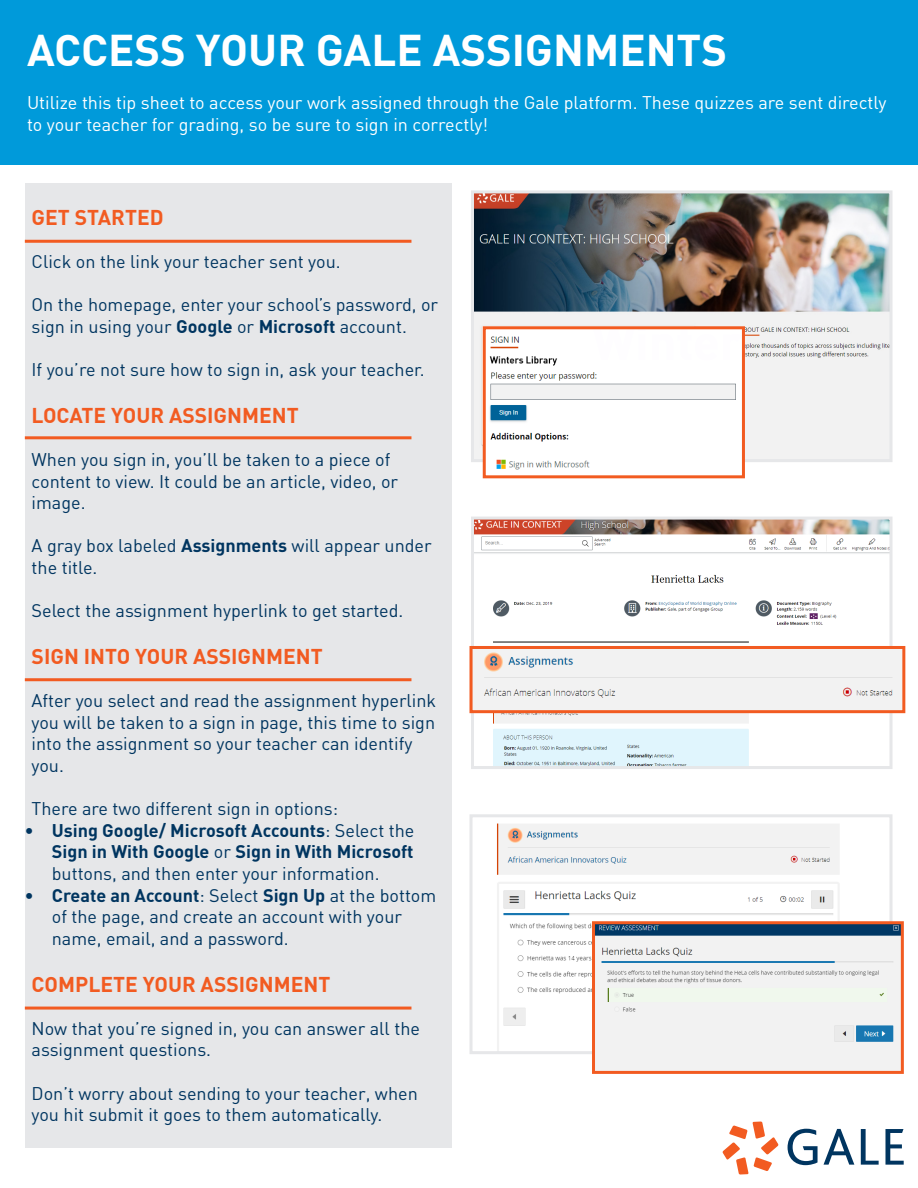
<style>
.page{position:relative;width:918px;height:1188px;background:#fff}
.page>*{position:absolute;margin:0;border:0;box-sizing:border-box;transform-origin:0 0}
.t1{font:700 43.5px "DIN";color:#fff}
.t2{font:700 21px "DIN";color:#f25b21}
.t3{font:18px/21.6px "DIN";color:#003560}
.t4{font:18px/21.6px "DIN";color:#fff}
.t5{font:700 18px/21.6px "DIN";color:#003560;text-align:justify}
.s1{font-weight:700}
.s2{font-weight:400}
</style>
<div class="page">
<div style="left:0;top:0;width:918px;height:164px;background:#009ada"></div>
<div style="left:25px;top:184px;width:426px;height:964px;background:#e6e7e9"></div>
<hr style="left:25px;top:240px;width:386px;height:3px;background:#f25b21">
<hr style="left:25px;top:1007px;width:386px;height:3px;background:#f25b21">
<hr style="left:25px;top:678px;width:386px;height:3px;background:#f25b21">
<hr style="left:25px;top:436px;width:386px;height:3px;background:#f25b21">
<img style="left:475px;top:194px;width:413px;height:264px">
<div style="left:471px;top:190px;width:421px;height:272px;border:3px solid #e6e7e9"></div>
<img style="left:487px;top:330px;width:254px;height:140px">
<div style="left:483px;top:326px;width:262px;height:152px;border:3px solid #f25b21"></div>
<img style="left:475px;top:521px;width:413px;height:244px">
<div style="left:471px;top:517px;width:421px;height:252px;border:3px solid #e6e7e9"></div>
<img style="left:497px;top:823px;width:342px;height:227px">
<div style="left:470px;top:814px;width:422px;height:240px;border:3px solid #e6e7e9"></div>
<svg style="left:723px;top:1121px;width:55px;height:54px"></svg>
<svg style="left:788px;top:1129px;width:30px;height:36px"></svg>
<svg style="left:824px;top:1129px;width:30px;height:36px"></svg>
<svg style="left:861px;top:1129px;width:18px;height:36px"></svg>
<svg style="left:885px;top:1129px;width:19px;height:36px"></svg>
<img style="left:596px;top:925px;width:304px;height:145px">
<div style="left:592px;top:921px;width:312px;height:153px;border:3px solid #f25b21"></div>
<img style="left:474px;top:650px;width:427px;height:59px">
<div style="left:470px;top:646px;width:435px;height:67px;border:3px solid #f25b21"></div>
<p class="t1" style="left:27px;top:22px;width:702px">ACCESS YOUR GALE ASSIGNMENTS</p>
<p class="t4" style="left:27px;top:92px;width:861px">Utilize this tip sheet to access your work assigned through the Gale platform. These quizzes are sent directly to your teacher for grading, so be sure to sign in correctly!</p>
<p class="t2" style="left:32px;top:203px;width:133px">GET STARTED</p>
<p class="t3" style="left:32px;top:250px;width:311px">Click on the link your teacher sent you.</p>
<p class="t3" style="left:32px;top:294px;width:408px">On the homepage, enter your school’s password, or sign in using your <span class="s1">Google</span> or <span class="s1">Microsoft</span> account.</p>
<p class="t3" style="left:32px;top:358px;width:394px">If you’re not sure how to sign in, ask your teacher.</p>
<p class="t2" style="left:32px;top:401px;width:269px">LOCATE YOUR ASSIGNMENT</p>
<p class="t3" style="left:32px;top:448px;width:368px">When you sign in, you’ll be taken to a piece of content to view. It could be an article, video, or image.</p>
<p class="t3" style="left:32px;top:535px;width:402px">A gray box labeled <span class="s1">Assignments</span> will appear under the title.</p>
<p class="t3" style="left:32px;top:600px;width:373px">Select the assignment hyperlink to get started.</p>
<p class="t2" style="left:32px;top:643px;width:293px">SIGN INTO YOUR ASSIGNMENT</p>
<p class="t3" style="left:32px;top:690px;width:406px">After you select and read the assignment hyperlink you will be taken to a sign in page, this time to sign into the assignment so your teacher can identify you.</p>
<p class="t3" style="left:32px;top:798px;width:308px">There are two different sign in options:</p>
<p class="t5" style="left:52px;top:819px;width:364px;text-indent:-27px">• Using Google/ Microsoft Accounts<span class="s2">: Select the </span>Sign in With Google <span class="s2">or</span> Sign in With Microsoft <span class="s2">buttons, and then enter your information.</span></p>
<p class="t3" style="left:52px;top:884px;width:386px;text-indent:-27px"><span class="s1">• Create an Account</span>: Select <span class="s1">Sign Up</span> at the bottom of the page, and create an account with your name, email, and a password.</p>
<p class="t2" style="left:32px;top:970px;width:300px">COMPLETE YOUR ASSIGNMENT</p>
<p class="t3" style="left:32px;top:1017px;width:390px">Now that you’re signed in, you can answer all the assignment questions.</p>
<p class="t3" style="left:32px;top:1082px;width:388px">Don’t worry about sending to your teacher, when you hit submit it goes to them automatically.</p>
</div>
